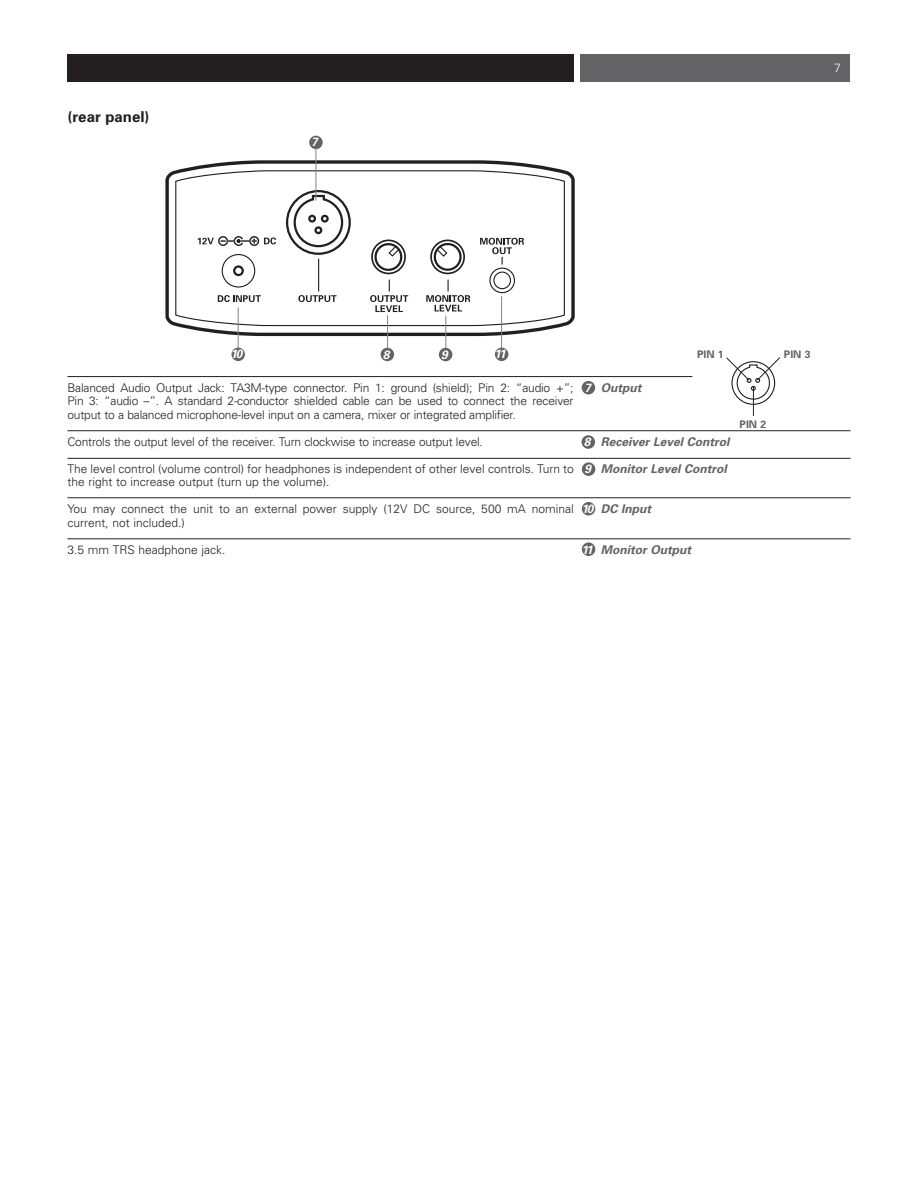
<style>
.page{position:relative;width:918px;height:1188px;background:#fff}
.page>*{position:absolute;margin:0;border:0;box-sizing:border-box;transform-origin:0 0}
.t1{font:700 15px "Univers";color:#231f20}
.t2{font:300 12px/13.5px "Univers";color:#231f20}
.t3{font:italic 700 12px "Univers";color:#636366}
.t4{font:italic 700 12px "Univers";letter-spacing:-.13em;color:#fff}
.t5{font:300 12px "Univers";color:#fff}
.t6{font:700 10.5px "Univers";color:#636366}
</style>
<div class="page">
<div style="left:580px;top:54px;width:270px;height:27px;background:#636366"></div>
<div style="left:68px;top:54px;width:506px;height:27px;background:#231f20"></div>
<hr style="left:68px;top:376px;width:624px;height:1px;background:#231f20">
<hr style="left:68px;top:430px;width:782px;height:1px;background:#231f20">
<hr style="left:68px;top:458px;width:782px;height:1px;background:#231f20">
<hr style="left:68px;top:497px;width:782px;height:1px;background:#231f20">
<hr style="left:68px;top:538px;width:782px;height:1px;background:#231f20">
<svg style="left:165px;top:160px;width:410px;height:176px"></svg>
<svg style="left:175px;top:170px;width:390px;height:157px"></svg>
<div style="left:286px;top:190px;width:65px;height:65px;border:2px solid #231f20;border-radius:50%"></div>
<svg style="left:292px;top:194px;width:52px;height:54px"></svg>
<div style="left:308px;top:215px;width:8px;height:8px;border:2px solid #231f20;border-radius:50%"></div>
<div style="left:321px;top:215px;width:8px;height:8px;border:2px solid #231f20;border-radius:50%"></div>
<div style="left:314px;top:226px;width:8px;height:8px;border:2px solid #231f20;border-radius:50%"></div>
<div style="left:222px;top:254px;width:33px;height:34px;border:1px solid #231f20;border-radius:50%"></div>
<div style="left:233px;top:265px;width:11px;height:11px;border:2px solid #231f20;border-radius:50%"></div>
<svg style="left:218px;top:295px;width:43px;height:7px"></svg>
<div style="left:371px;top:240px;width:35px;height:34px;border:2px solid #231f20;border-radius:50%"></div>
<svg style="left:371px;top:243px;width:35px;height:31px"></svg>
<svg style="left:431px;top:240px;width:33px;height:33px"></svg>
<div style="left:430px;top:240px;width:35px;height:34px;border:2px solid #231f20;border-radius:50%"></div>
<svg style="left:434px;top:240px;width:31px;height:34px"></svg>
<div style="left:489px;top:268px;width:26px;height:25px;border:1px solid #231f20;border-radius:50%"></div>
<div style="left:493px;top:272px;width:18px;height:17px;border:1px solid #231f20;border-radius:50%"></div>
<svg style="left:298px;top:295px;width:39px;height:7px"></svg>
<hr style="left:318px;top:259px;width:1px;height:32px;background:#231f20">
<svg style="left:370px;top:280px;width:38px;height:32px"></svg>
<svg style="left:426px;top:280px;width:44px;height:31px"></svg>
<svg style="left:480px;top:238px;width:44px;height:27px"></svg>
<div style="left:218px;top:236px;width:10px;height:10px;border:1px solid #231f20;border-radius:50%"></div>
<div style="left:249px;top:236px;width:10px;height:10px;border:1px solid #231f20;border-radius:50%"></div>
<svg style="left:221px;top:235px;width:36px;height:12px"></svg>
<svg style="left:264px;top:237px;width:12px;height:7px"></svg>
<svg style="left:198px;top:238px;width:16px;height:6px"></svg>
<div style="left:495px;top:348px;width:13px;height:13px;background:#636366;border-radius:50%"></div>
<div style="left:231px;top:348px;width:14px;height:13px;background:#636366;border-radius:50%"></div>
<div style="left:381px;top:348px;width:13px;height:13px;background:#636366;border-radius:50%"></div>
<hr style="left:501px;top:296px;width:1px;height:52px;background:#808285">
<hr style="left:387px;top:315px;width:1px;height:34px;background:#808285">
<hr style="left:445px;top:316px;width:1px;height:32px;background:#808285">
<hr style="left:238px;top:307px;width:1px;height:42px;background:#808285">
<div style="left:582px;top:381px;width:13px;height:13px;background:#636366;border-radius:50%"></div>
<div style="left:582px;top:435px;width:13px;height:14px;background:#636366;border-radius:50%"></div>
<div style="left:582px;top:462px;width:13px;height:14px;background:#636366;border-radius:50%"></div>
<div style="left:582px;top:502px;width:13px;height:13px;background:#636366;border-radius:50%"></div>
<div style="left:582px;top:542px;width:13px;height:14px;background:#636366;border-radius:50%"></div>
<div style="left:439px;top:348px;width:13px;height:13px;background:#636366;border-radius:50%"></div>
<div style="left:309px;top:136px;width:14px;height:13px;background:#636366;border-radius:50%"></div>
<hr style="left:316px;top:148px;width:1px;height:53px;background:#808285">
<svg style="left:726px;top:357px;width:55px;height:59px"></svg>
<p class="t1" style="left:68px;top:111px;width:84px">(rear panel)</p>
<p class="t4" style="left:311px;top:138px;width:8px">7</p>
<p class="t5" style="left:834px;top:63px;width:8px">7</p>
<p class="t4" style="left:231px;top:350px;width:13px">10</p>
<p class="t4" style="left:383px;top:350px;width:8px">8</p>
<p class="t4" style="left:494px;top:350px;width:13px">11</p>
<p class="t4" style="left:441px;top:350px;width:8px">9</p>
<p class="t6" style="left:697px;top:350px;width:28px">PIN 1</p>
<p class="t6" style="left:784px;top:350px;width:28px">PIN 3</p>
<p class="t2" style="left:68px;top:382px;width:508px;text-align:justify">Balanced Audio Output Jack: TA3M-type connector. Pin 1: ground (shield); Pin 2: “audio +”; Pin 3: “audio –”. A standard 2-conductor shielded cable can be used to connect the receiver output to a balanced microphone-level input on a camera, mixer or integrated amplifier.</p>
<p class="t2" style="left:68px;top:436px;width:417px">Controls the output level of the receiver. Turn clockwise to increase output level.</p>
<p class="t2" style="left:68px;top:463px;width:508px">The level control (volume control) for headphones is independent of other level controls. Turn to the right to increase output (turn up the volume).</p>
<p class="t2" style="left:68px;top:503px;width:508px">You may connect the unit to an external power supply (12V DC source, 500 mA nominal current, not included.)</p>
<p class="t2" style="left:68px;top:544px;width:160px">3.5 mm TRS headphone jack.</p>
<p class="t4" style="left:584px;top:383px;width:8px">7</p>
<p class="t3" style="left:601px;top:383px;width:42px">Output</p>
<p class="t3" style="left:601px;top:437px;width:130px">Receiver Level Control</p>
<p class="t3" style="left:601px;top:464px;width:128px">Monitor Level Control</p>
<p class="t3" style="left:601px;top:505px;width:52px">DC Input</p>
<p class="t3" style="left:601px;top:545px;width:92px">Monitor Output</p>
<p class="t4" style="left:584px;top:437px;width:8px">8</p>
<p class="t4" style="left:584px;top:464px;width:8px">9</p>
<p class="t4" style="left:581px;top:505px;width:14px">10</p>
<p class="t4" style="left:581px;top:545px;width:13px">11</p>
<p class="t6" style="left:740px;top:420px;width:28px">PIN 2</p>
</div>
